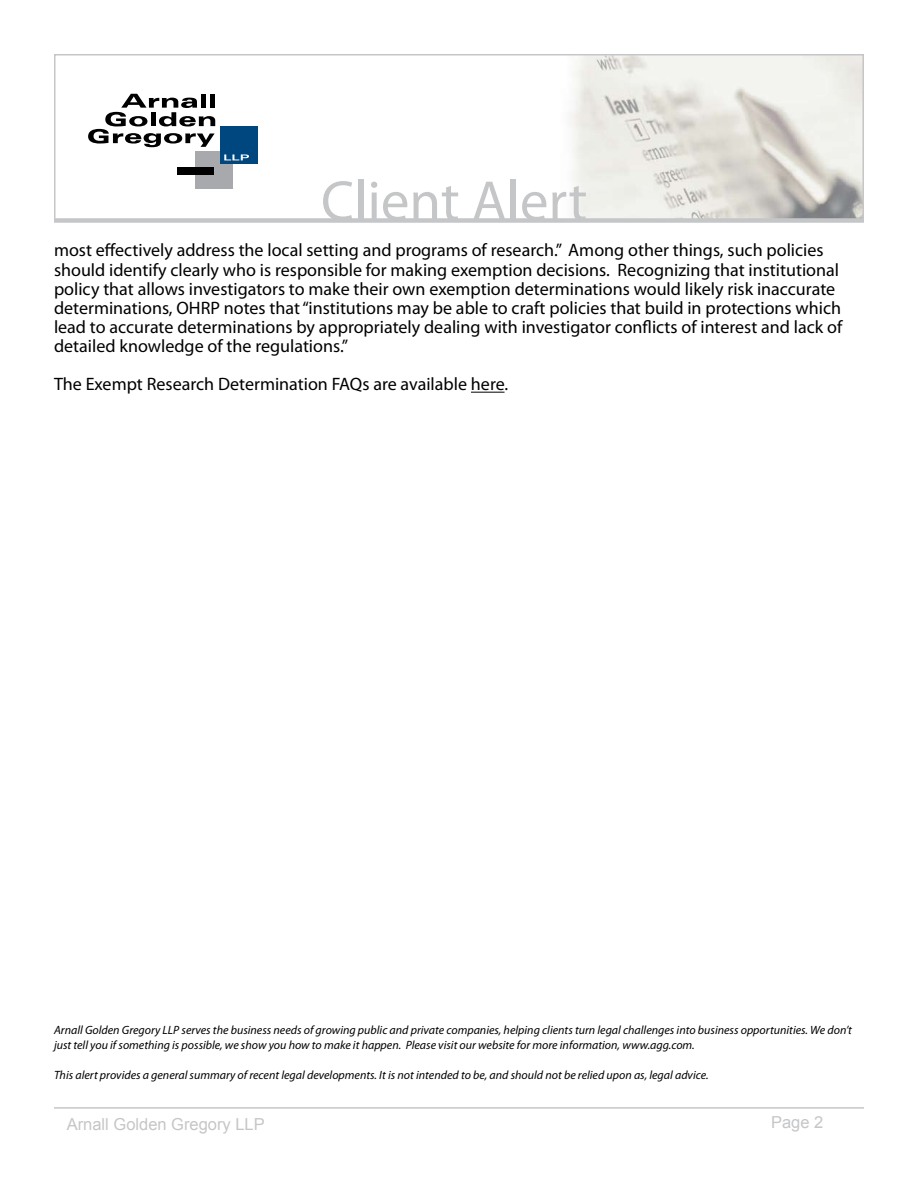
<style>
.page{position:relative;width:918px;height:1188px;background:#fff}
.page>*{position:absolute;margin:0;border:0;box-sizing:border-box;transform-origin:0 0}
.t1{font:57px "Myriad Pro";color:#c5c6c8}
.t2{font:18px/19px "Myriad Pro";color:#000}
.t3{font:16.5px "Arial";color:#c5c6c8}
.t4{font:italic 12px/15px "Myriad Pro";color:#000}
</style>
<div class="page">
<hr style="left:54px;top:1107px;width:810px;height:2px;background:#c5c6c8">
<div style="left:54px;top:218px;width:810px;height:5px;background:#d3d4d5"></div>
<svg style="left:54px;top:54px;width:810px;height:168px"></svg>
<hr style="left:471px;top:392px;width:34px;height:1px;background:#000">
<h1 class="t1" style="left:321px;top:166px;width:268px">Client Alert</h1>
<p class="t2" style="left:54px;top:241px;width:790px">most effectively address the local setting and programs of research.” Among other things, such policies should identify clearly who is responsible for making exemption decisions. Recognizing that institutional policy that allows investigators to make their own exemption determinations would likely risk inaccurate determinations, OHRP notes that “institutions may be able to craft policies that build in protections which lead to accurate determinations by appropriately dealing with investigator conflicts of interest and lack of detailed knowledge of the regulations.”</p>
<p class="t2" style="left:54px;top:374px;width:456px">The Exempt Research Determination FAQs are available here.</p>
<p class="t4" style="left:54px;top:1022px;width:800px">Arnall Golden Gregory LLP serves the business needs of growing public and private companies, helping clients turn legal challenges into business opportunities. We don’t just tell you if something is possible, we show you how to make it happen. Please visit our website for more information, www.agg.com.</p>
<p class="t4" style="left:54px;top:1067px;width:656px">This alert provides a general summary of recent legal developments. It is not intended to be, and should not be relied upon as, legal advice.</p>
<p class="t3" style="left:67px;top:1114px;width:200px">Arnall Golden Gregory LLP</p>
<p class="t3" style="left:771px;top:1111px;width:54px">Page 2</p>
</div>
